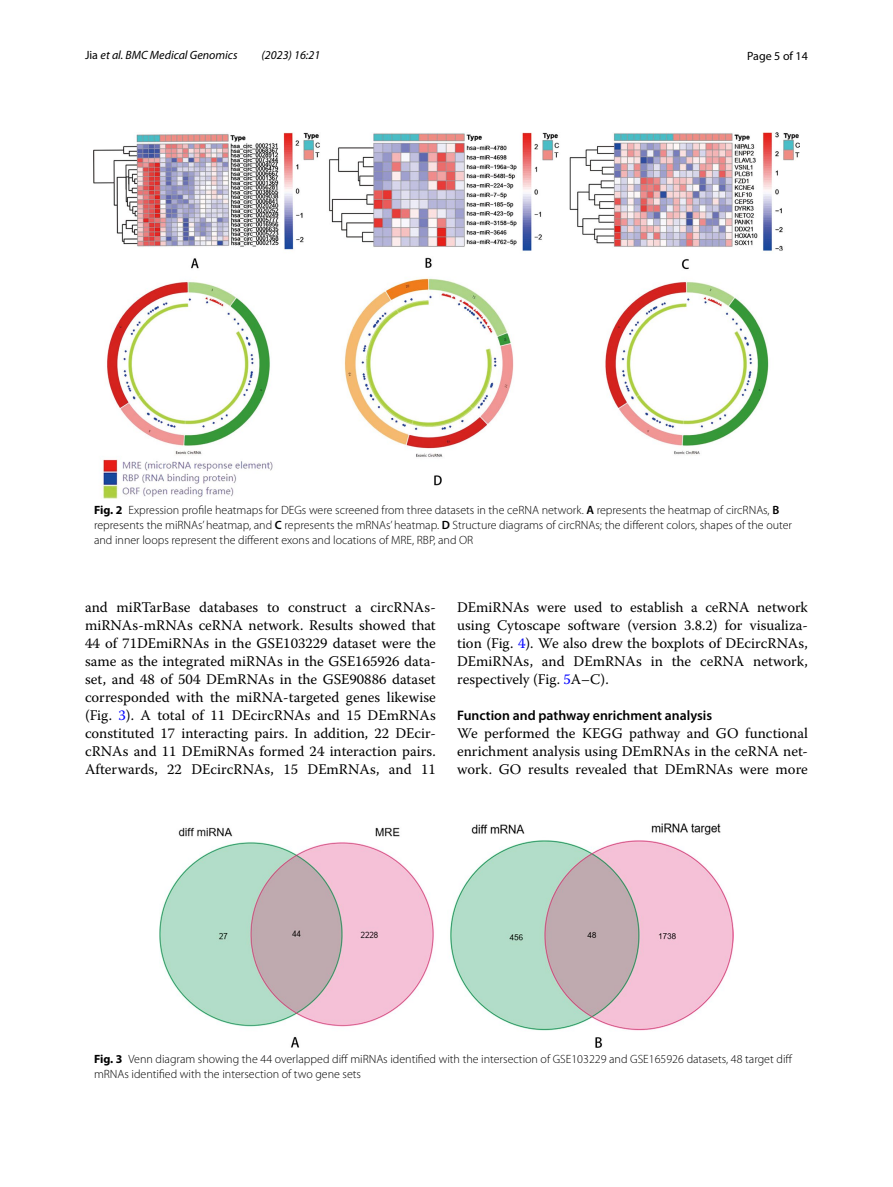
<style>
.page{position:relative;width:893px;height:1187px;background:#fff}
.page>*{position:absolute;margin:0;border:0;box-sizing:border-box;transform-origin:0 0}
.t1{font:14.7px/18px "Warnock Pro";color:#000;text-align:justify}
.t2{font:600 13.8px "Myriad Pro";color:#000}
.t3{font:300 12px/15px "Myriad Pro";color:#000}
.t4{font:italic 12px "Myriad Pro";color:#000}
.t5{font:12px "Myriad Pro";color:#000}
.s1{font-style:normal}
.s2{font-weight:700}
.s3{font-weight:600}
.s4{color:#00f}
</style>
<div class="page">
<img style="left:94px;top:133px;width:705px;height:365px">
<img style="left:159px;top:823px;width:574px;height:224px">
<p class="t4" style="left:85px;top:48px;width:154px"><span class="s1">Jia</span> et al. BMC Medical Genomics</p>
<p class="t4" style="left:262px;top:48px;width:60px">(2023) 16:21</p>
<p class="t5" style="left:747px;top:48px;width:62px">Page 5 of 14</p>
<p class="t3" style="left:94px;top:502px;width:700px"><span class="s2">Fig. 2</span> Expression profile heatmaps for DEGs were screened from three datasets in the ceRNA network. <span class="s3">A</span> represents the heatmap of circRNAs, <span class="s3">B </span>represents the miRNAs’ heatmap, and <span class="s3">C</span> represents the mRNAs’ heatmap. <span class="s3">D</span> Structure diagrams of circRNAs; the different colors, shapes of the outer and inner loops represent the different exons and locations of MRE, RBP, and OR</p>
<p class="t1" style="left:85px;top:597px;width:352px">and miRTarBase databases to construct a circRNAs&shy;miRNAs-mRNAs ceRNA network. Results showed that 44 of 71DEmiRNAs in the GSE103229 dataset were the same as the integrated miRNAs in the GSE165926 data&shy;set, and 48 of 504 DEmRNAs in the GSE90886 dataset corresponded with the miRNA-targeted genes likewise (Fig. <span class="s4">3</span>). A total of 11 DEcircRNAs and 15 DEmRNAs constituted 17 interacting pairs. In addition, 22 DEcir&shy;cRNAs and 11 DEmiRNAs formed 24 interaction pairs.<br>Afterwards, 22 DEcircRNAs, 15 DEmRNAs, and 11</p>
<p class="t1" style="left:457px;top:597px;width:352px">DEmiRNAs were used to establish a ceRNA network using Cytoscape software (version 3.8.2) for visualiza&shy;tion (Fig. <span class="s4">4</span>). We also drew the boxplots of DEcircRNAs, DEmiRNAs, and DEmRNAs in the ceRNA network, respectively (Fig. <span class="s4">5</span>A–C).</p>
<p class="t2" style="left:457px;top:706px;width:256px">Function and pathway enrichment analysis</p>
<p class="t1" style="left:457px;top:723px;width:352px">We performed the KEGG pathway and GO functional enrichment analysis using DEmRNAs in the ceRNA net&shy;work. GO results revealed that DEmRNAs were more</p>
<p class="t3" style="left:94px;top:1051px;width:700px"><span class="s2">Fig. 3</span> Venn diagram showing the 44 overlapped diff miRNAs identified with the intersection of GSE103229 and GSE165926 datasets, 48 target diff mRNAs identified with the intersection of two gene sets</p>
</div>
